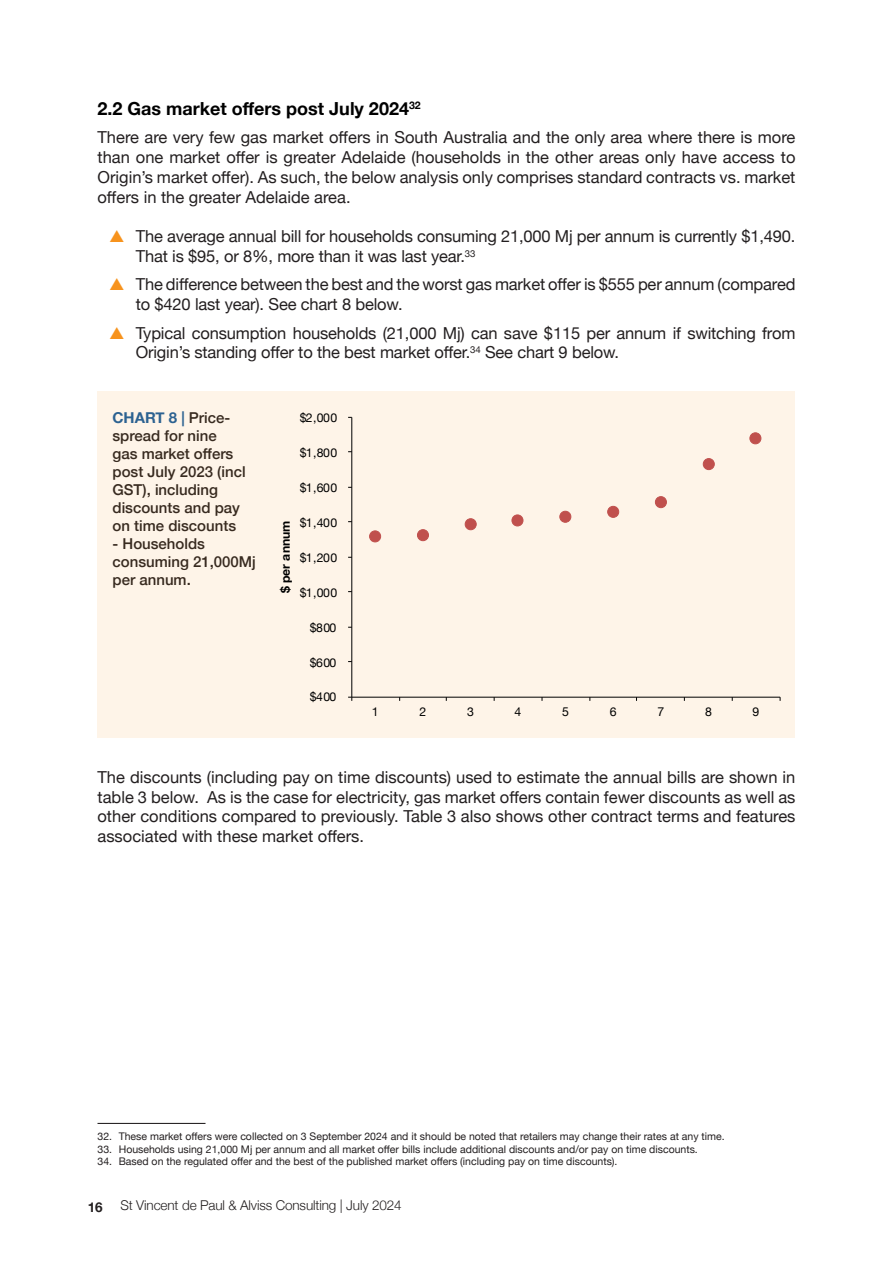
<style>
.page{position:relative;width:893px;height:1263px;background:#fff}
.page>*{position:absolute;margin:0;border:0;box-sizing:border-box;transform-origin:0 0}
.Subhead_L2{font:700 18px "Helvetica Neue";color:#000}
.t1{font:16.5px/19.8px "Helvetica Neue";letter-spacing:-.01em;color:#231f20}
.t2{font:500 15px/18px "Helvetica Neue";color:#231f20}
.t3{font:300 13.5px "Helvetica Neue";letter-spacing:-.01em;color:#231f20}
.t4{font:700 13.5px "Helvetica Neue";color:#231f20}
.t5{font:12.3px "Helvetica Neue";letter-spacing:-.005em;color:#000}
.t6{font:700 12.3px "Helvetica Neue";color:#000}
.Footnote{font:10.5px "Helvetica Neue";color:#231f20}
.s1{font-weight:700;color:#175d9e}
</style>
<div class="page">
<hr style="left:98px;top:1123px;width:108px;height:1px;background:#231f20">
<div style="left:98px;top:391px;width:697px;height:347px;background:#fef4e8"></div>
<hr style="left:351px;top:417px;width:1px;height:280px;background:#000">
<hr style="left:352px;top:697px;width:428px;height:1px;background:#000">
<div style="left:370px;top:531px;width:11px;height:11px;background:#c0504d;border-radius:50%"></div>
<div style="left:369px;top:530px;width:12px;height:12px;border:1px solid #c0504d;border-radius:50%"></div>
<div style="left:417px;top:530px;width:11px;height:11px;background:#c0504d;border-radius:50%"></div>
<div style="left:417px;top:529px;width:12px;height:12px;border:1px solid #c0504d;border-radius:50%"></div>
<div style="left:465px;top:519px;width:11px;height:11px;background:#c0504d;border-radius:50%"></div>
<div style="left:465px;top:518px;width:12px;height:12px;border:1px solid #c0504d;border-radius:50%"></div>
<div style="left:655px;top:497px;width:11px;height:11px;background:#c0504d;border-radius:50%"></div>
<div style="left:655px;top:496px;width:12px;height:12px;border:1px solid #c0504d;border-radius:50%"></div>
<div style="left:703px;top:459px;width:11px;height:11px;background:#c0504d;border-radius:50%"></div>
<div style="left:703px;top:458px;width:12px;height:12px;border:1px solid #c0504d;border-radius:50%"></div>
<div style="left:750px;top:433px;width:11px;height:11px;background:#c0504d;border-radius:50%"></div>
<div style="left:749px;top:432px;width:12px;height:12px;border:1px solid #c0504d;border-radius:50%"></div>
<div style="left:512px;top:515px;width:11px;height:11px;background:#c0504d;border-radius:50%"></div>
<div style="left:511px;top:514px;width:12px;height:12px;border:1px solid #c0504d;border-radius:50%"></div>
<div style="left:560px;top:511px;width:11px;height:11px;background:#c0504d;border-radius:50%"></div>
<div style="left:559px;top:511px;width:12px;height:12px;border:1px solid #c0504d;border-radius:50%"></div>
<div style="left:608px;top:506px;width:11px;height:11px;background:#c0504d;border-radius:50%"></div>
<div style="left:607px;top:506px;width:12px;height:12px;border:1px solid #c0504d;border-radius:50%"></div>
<p class="Subhead_L2" style="left:98px;top:95px;width:325px">2.2 Gas market offers post July 2024<sup>32</sup></p>
<p class="t1" style="left:98px;top:129px;width:699px;text-align:justify">There are very few gas market offers in South Australia and the only area where there is more than one market offer is greater Adelaide (households in the other areas only have access to Origin’s market offer). As such, the below analysis only comprises standard contracts vs. market offers in the greater Adelaide area.</p>
<p class="t1" style="left:136px;top:228px;width:661px">The average annual bill for households consuming 21,000 Mj per annum is currently $1,490.<br>That is $95, or 8%, more than it was last year.<sup>33</sup></p>
<p class="t1" style="left:136px;top:276px;width:661px">The difference between the best and the worst gas market offer is $555 per annum (compared to $420 last year). See chart 8 below.</p>
<p class="t1" style="left:136px;top:324px;width:661px">Typical consumption households (21,000 Mj) can save $115 per annum if switching from<br>Origin’s standing offer to the best market offer.<sup>34</sup> See chart 9 below.</p>
<p class="t2" style="left:112px;top:407px;width:135px"><span class="s1">CHART 8 |</span> Price&shy;spread for nine<br>gas market offers post July 2023 (incl<br>GST), including discounts and pay on time discounts</p>
<p class="t2" style="left:112px;top:533px;width:145px">- Households consuming 21,000Mj per annum.</p>
<p class="t5" style="left:300px;top:408px;width:39px">$2,000</p>
<p class="t5" style="left:300px;top:444px;width:39px">$1,800</p>
<p class="t5" style="left:300px;top:478px;width:39px">$1,600</p>
<p class="t6" style="left:276px;top:593px;width:74px;rotate:-90deg">$ per annum</p>
<p class="t5" style="left:300px;top:514px;width:39px">$1,400</p>
<p class="t5" style="left:300px;top:548px;width:39px">$1,200</p>
<p class="t5" style="left:300px;top:584px;width:39px">$1,000</p>
<p class="t5" style="left:310px;top:618px;width:28px">$800</p>
<p class="t5" style="left:310px;top:654px;width:28px">$600</p>
<p class="t5" style="left:310px;top:688px;width:28px">$400</p>
<p class="t5" style="left:372px;top:703px;width:8px">1</p>
<p class="t5" style="left:419px;top:703px;width:8px">2</p>
<p class="t5" style="left:467px;top:703px;width:8px">3</p>
<p class="t5" style="left:515px;top:703px;width:8px">4</p>
<p class="t5" style="left:562px;top:703px;width:8px">5</p>
<p class="t5" style="left:610px;top:703px;width:8px">6</p>
<p class="t5" style="left:657px;top:703px;width:8px">7</p>
<p class="t5" style="left:705px;top:703px;width:8px">8</p>
<p class="t5" style="left:753px;top:703px;width:8px">9</p>
<p class="t1" style="left:98px;top:768px;width:699px;text-align:justify">The discounts (including pay on time discounts) used to estimate the annual bills are shown in table 3 below. As is the case for electricity, gas market offers contain fewer discounts as well as other conditions compared to previously. Table 3 also shows other contract terms and features associated with these market offers.</p>
<p class="Footnote" style="left:98px;top:1129px;width:629px">32. These market offers were collected on 3 September 2024 and it should be noted that retailers may change their rates at any time.</p>
<p class="Footnote" style="left:98px;top:1141px;width:602px">33. Households using 21,000 Mj per annum and all market offer bills include additional discounts and/or pay on time discounts.</p>
<p class="Footnote" style="left:98px;top:1154px;width:522px">34. Based on the regulated offer and the best of the published market offers (including pay on time discounts).</p>
<p class="t4" style="left:88px;top:1197px;width:16px">16</p>
<p class="t3" style="left:120px;top:1194px;width:283px">St Vincent de Paul &amp; Alviss Consulting | July 2024</p>
</div>
